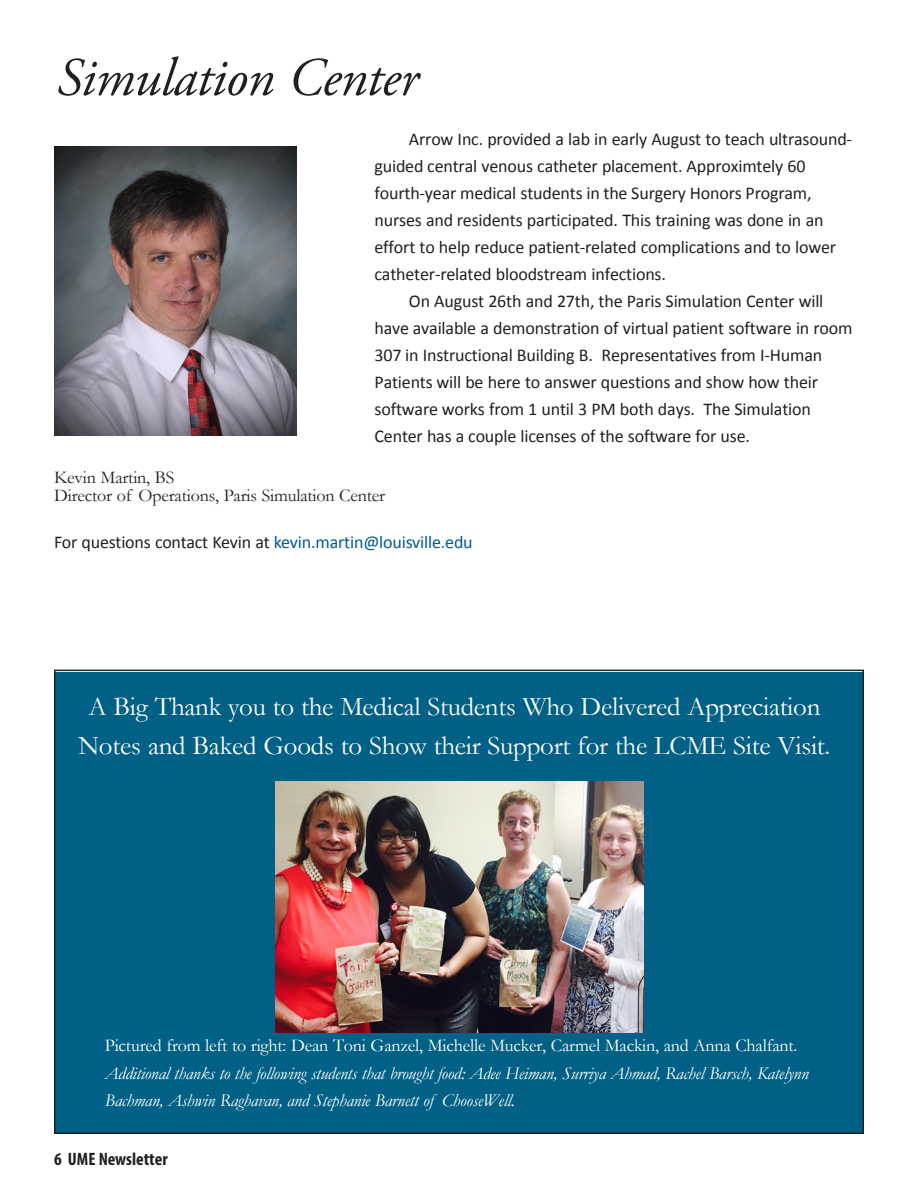
<style>
.page{position:relative;width:918px;height:1188px;background:#fff}
.page>*{position:absolute;margin:0;border:0;box-sizing:border-box;transform-origin:0 0}
.t1{font:italic 54px "Adobe Garamond Pro";letter-spacing:-.01em;color:#231f20}
.t2{font:27px/39px "Garamond";letter-spacing:-.01em;color:#fff;text-align:center}
.t3{font:18px "Calibri";letter-spacing:-.01em;color:#231f20}
.t4{font:italic 18px/27.8px "Garamond";letter-spacing:-.01em;color:#fff}
.t5{font:18px "Garamond";letter-spacing:-.01em;color:#fff}
.t6{font:18px/18px "Garamond";letter-spacing:-.01em;color:#231f20}
.t7{font:18px "Calibri";letter-spacing:-.01em;color:#00599b}
.t8{font:700 condensed 18px "Myriad Pro";color:#231f20}
.s1{color:#231f20}
</style>
<div class="page">
<div style="left:55px;top:672px;width:808px;height:461px;background:#006086"></div>
<div style="left:54px;top:670px;width:810px;height:464px;border:2px solid #231f20"></div>
<img style="left:276px;top:781px;width:367px;height:252px">
<img style="left:54px;top:147px;width:242px;height:288px">
<h1 class="t1" style="left:57px;top:45px;width:363px">Simulation Center</h1>
<p class="t3" style="left:409px;top:128px;width:445px">Arrow Inc. provided a lab in early August to teach ultrasound-</p>
<p class="t3" style="left:375px;top:155px;width:433px">guided central venous catheter placement. Approximtely 60</p>
<p class="t3" style="left:375px;top:182px;width:439px">fourth-year medical students in the Surgery Honors Program,</p>
<p class="t3" style="left:375px;top:209px;width:451px">nurses and residents participated. This training was done in an</p>
<p class="t3" style="left:375px;top:236px;width:463px">effort to help reduce patient-related complications and to lower</p>
<p class="t3" style="left:375px;top:263px;width:293px">catheter-related bloodstream infections.</p>
<p class="t3" style="left:409px;top:290px;width:416px">On August 26th and 27th, the Paris Simulation Center will</p>
<p class="t3" style="left:375px;top:317px;width:480px">have available a demonstration of virtual patient software in room</p>
<p class="t3" style="left:375px;top:344px;width:449px">307 in Instructional Building B. Representatives from I-Human</p>
<p class="t3" style="left:375px;top:371px;width:445px">Patients will be here to answer questions and show how their</p>
<p class="t3" style="left:375px;top:398px;width:438px">software works from 1 until 3 PM both days. The Simulation</p>
<p class="t3" style="left:375px;top:425px;width:377px">Center has a couple licenses of the software for use.</p>
<p class="t6" style="left:54px;top:468px;width:333px">Kevin Martin, BS<br>Director of Operations, Paris Simulation Center</p>
<p class="t7" style="left:54px;top:531px;width:420px"><span class="s1">For questions contact Kevin at</span> kevin.martin@louisville.edu</p>
<h2 class="t2" style="left:78px;top:686px;width:754px">A Big Thank you to the Medical Students Who Delivered Appreciation<br>Notes and Baked Goods to Show their Support for the LCME Site Visit.</h2>
<p class="t5" style="left:105px;top:1033px;width:694px">Pictured from left to right: Dean Toni Ganzel, Michelle Mucker, Carmel Mackin, and Anna Chalfant.</p>
<p class="t4" style="left:105px;top:1059px;width:706px">Additional thanks to the following students that brought food: Adee Heiman, Surriya Ahmad, Rachel Barsch, Katelynn<br>Bachman, Ashwin Raghavan, and Stephanie Barnett of ChooseWell.</p>
<p class="t8" style="left:54px;top:1147px;width:115px">6 UME Newsletter</p>
</div>
